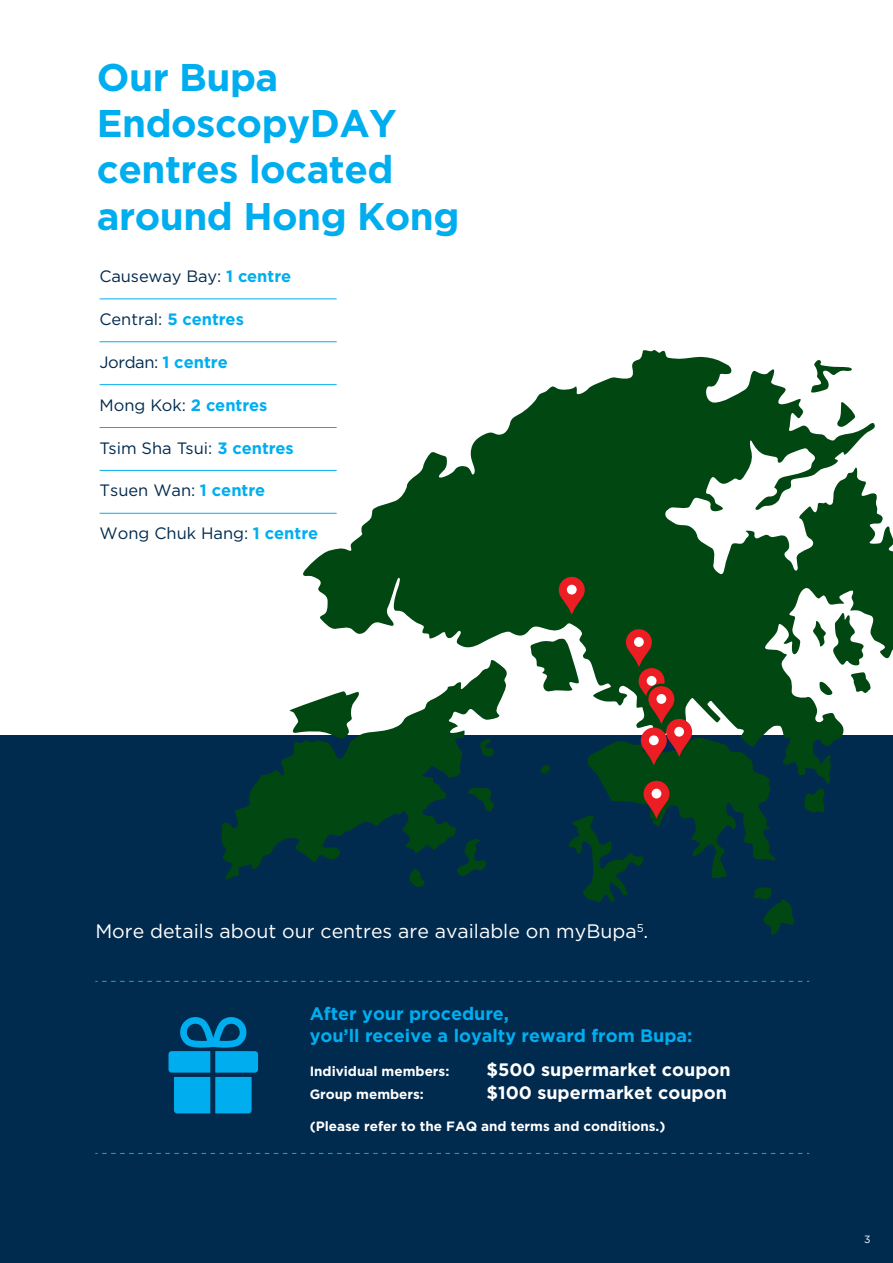
<style>
.page{position:relative;width:893px;height:1263px;background:#fff}
.page>*{position:absolute;margin:0;border:0;box-sizing:border-box;transform-origin:0 0}
.t1{font:700 38.55px/46.2px "Gotham";letter-spacing:-.015em;color:#00aeef}
.t2{font:19.5px "Gotham";color:#fff}
.t3{font:700 18px/21.6px "Gotham";color:#00aeef}
.t4{font:700 18px/22.8px "Gotham";color:#fff}
.t5{font:16.5px "Gotham";color:#002a4e}
.t6{font:700 13.5px/22.8px "Gotham";color:#fff}
.t7{font:10.5px "Gotham";color:#fff}
.s1{font-weight:700;color:#00aeef}
</style>
<div class="page">
<div style="left:0;top:735px;width:893px;height:528px;background:#002a4e"></div>
<svg style="left:168px;top:1017px;width:90px;height:96px"></svg>
<svg style="left:95px;top:981px;width:714px;height:1px"></svg>
<svg style="left:95px;top:1153px;width:714px;height:1px"></svg>
<hr style="left:100px;top:341px;width:237px;height:1px;background:#00aeef">
<hr style="left:100px;top:298px;width:237px;height:1px;background:#00aeef">
<hr style="left:100px;top:384px;width:237px;height:1px;background:#00aeef">
<hr style="left:100px;top:427px;width:237px;height:1px;background:#00aeef">
<hr style="left:100px;top:470px;width:237px;height:1px;background:#00aeef">
<hr style="left:100px;top:513px;width:237px;height:1px;background:#00aeef">
<svg style="left:302px;top:350px;width:591px;height:434px;fill:#004712"></svg>
<svg style="left:221px;top:657px;width:287px;height:223px"></svg>
<svg style="left:289px;top:691px;width:70px;height:49px"></svg>
<svg style="left:466px;top:787px;width:29px;height:25px"></svg>
<svg style="left:804px;top:788px;width:21px;height:25px"></svg>
<svg style="left:850px;top:672px;width:21px;height:22px"></svg>
<svg style="left:812px;top:612px;width:52px;height:54px"></svg>
<svg style="left:819px;top:680px;width:16px;height:16px"></svg>
<svg style="left:455px;top:839px;width:31px;height:38px"></svg>
<svg style="left:407px;top:866px;width:18px;height:21px"></svg>
<svg style="left:479px;top:738px;width:15px;height:19px"></svg>
<svg style="left:810px;top:359px;width:46px;height:68px"></svg>
<svg style="left:559px;top:577px;width:26px;height:38px"></svg>
<svg style="left:530px;top:629px;width:264px;height:306px"></svg>
<h1 class="t1" style="left:97px;top:54px;width:364px">Our Bupa<br>EndoscopyDAY centres located around Hong Kong</h1>
<p class="t5" style="left:100px;top:266px;width:193px">Causeway Bay: <span class="s1">1 centre</span></p>
<p class="t5" style="left:100px;top:308px;width:146px">Central: <span class="s1">5 centres</span></p>
<p class="t5" style="left:100px;top:351px;width:130px">Jordan: <span class="s1">1 centre</span></p>
<p class="t5" style="left:100px;top:394px;width:169px">Mong Kok: <span class="s1">2 centres</span></p>
<p class="t5" style="left:100px;top:437px;width:196px">Tsim Sha Tsui: <span class="s1">3 centres</span></p>
<p class="t5" style="left:100px;top:480px;width:167px">Tsuen Wan: <span class="s1">1 centre</span></p>
<p class="t5" style="left:100px;top:523px;width:220px">Wong Chuk Hang: <span class="s1">1 centre</span></p>
<p class="t2" style="left:95px;top:919px;width:555px">More details about our centres are available on myBupa<sup>5</sup>.</p>
<p class="t3" style="left:310px;top:1003px;width:384px">After your procedure,<br>you’ll receive a loyalty reward from Bupa:</p>
<p class="t4" style="left:486px;top:1058px;width:246px">$500 supermarket coupon $100 supermarket coupon</p>
<p class="t6" style="left:310px;top:1060px;width:141px">Individual members:<br>Group members:</p>
<p class="t6" style="left:310px;top:1115px;width:357px">(Please refer to the FAQ and terms and conditions.)</p>
<p class="t7" style="left:864px;top:1232px;width:8px">3</p>
</div>
